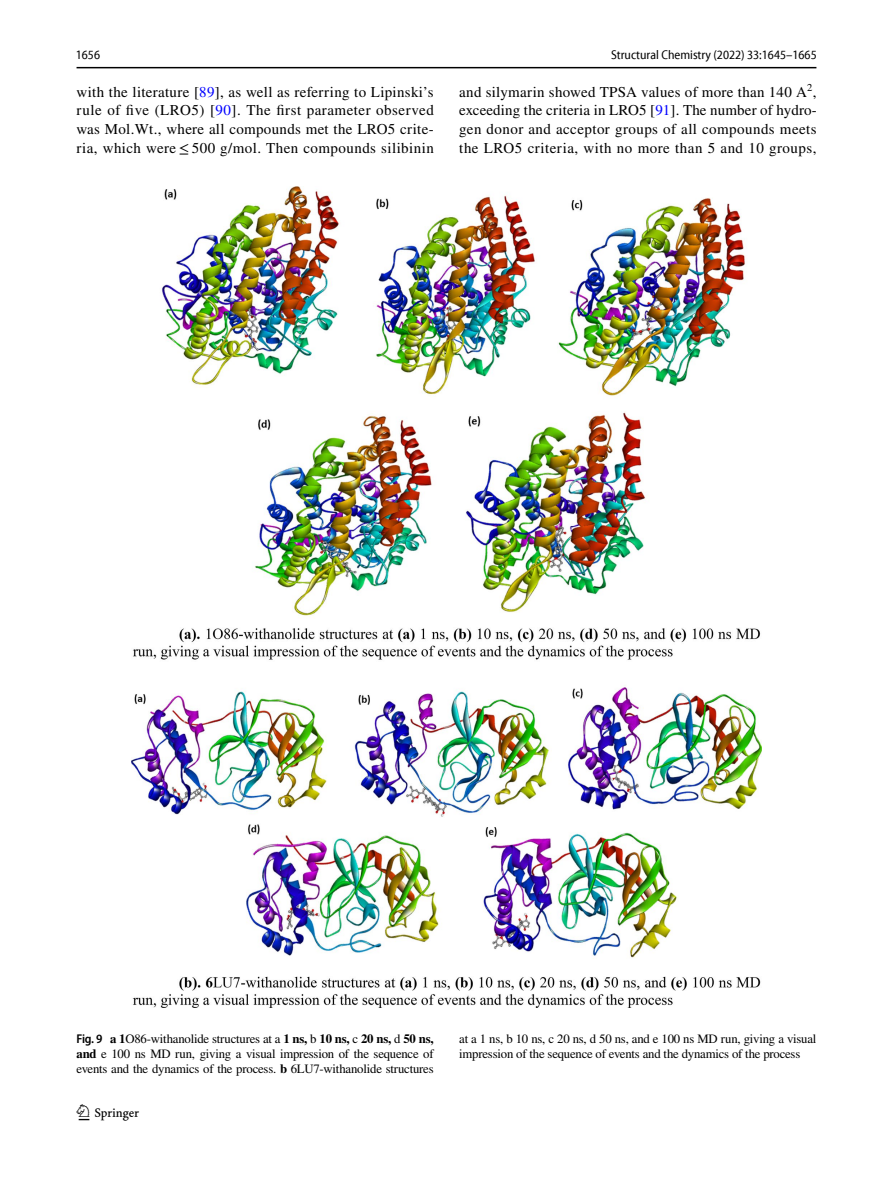
<style>
.page{position:relative;width:893px;height:1187px;background:#fff}
.page>*{position:absolute;margin:0;border:0;box-sizing:border-box;transform-origin:0 0}
.t1{font:22.5px "Springnew Regular 2";color:#000}
.t2{font:15px/18.8px "STIX";letter-spacing:.03em;color:#000;text-align:justify}
.t3{font:12.75px/15px "STIX";letter-spacing:-.015em;color:#000;text-align:justify}
.t4{font:semi-condensed 12.75px "Myriad Pro Unic";color:#000}
.s1{color:#00f}
.s2{font-family:"Myriad Pro";font-weight:600;font-stretch:semi-condensed}
.s3{font-weight:700}
</style>
<div class="page">
<hr style="left:77px;top:67px;width:739px;height:1px;background:#000">
<img style="left:131px;top:187px;width:631px;height:820px">
<p class="t4" style="left:76px;top:50px;width:26px">1656</p>
<p class="t4" style="left:611px;top:50px;width:207px">Structural Chemistry (2022) 33:1645–1665</p>
<p class="t2" style="left:77px;top:83px;width:359px">with the literature [<span class="s1">89</span>], as well as referring to Lipinski’s rule of five (LRO5) [<span class="s1">90</span>]. The first parameter observed was Mol.Wt., where all compounds met the LRO5 crite&shy;ria, which were ≤ 500 g/mol. Then compounds silibinin</p>
<p class="t2" style="left:459px;top:83px;width:359px">and silymarin showed TPSA values of more than 140 A<sup>2</sup>, exceeding the criteria in LRO5 [<span class="s1">91</span>]. The number of hydro&shy;gen donor and acceptor groups of all compounds meets the LRO5 criteria, with no more than 5 and 10 groups,</p>
<p class="t3" style="left:77px;top:1031px;width:359px"><span class="s2">Fig. 9</span> <span class="s3">a 1</span>O86-withanolide structures at a <span class="s3">1 ns,</span> b <span class="s3">10 ns,</span> c <span class="s3">20 ns,</span> d <span class="s3">50 ns, and</span> e 100 ns MD run, giving a visual impression of the sequence of events and the dynamics of the process. <span class="s3">b</span> 6LU7-withanolide structures</p>
<p class="t3" style="left:459px;top:1031px;width:359px">at a 1 ns, b 10 ns, c 20 ns, d 50 ns, and e 100 ns MD run, giving a visual impression of the sequence of events and the dynamics of the process</p>
<h1 class="t1" style="left:79px;top:1104px;width:62px">1 3</h1>
</div>
